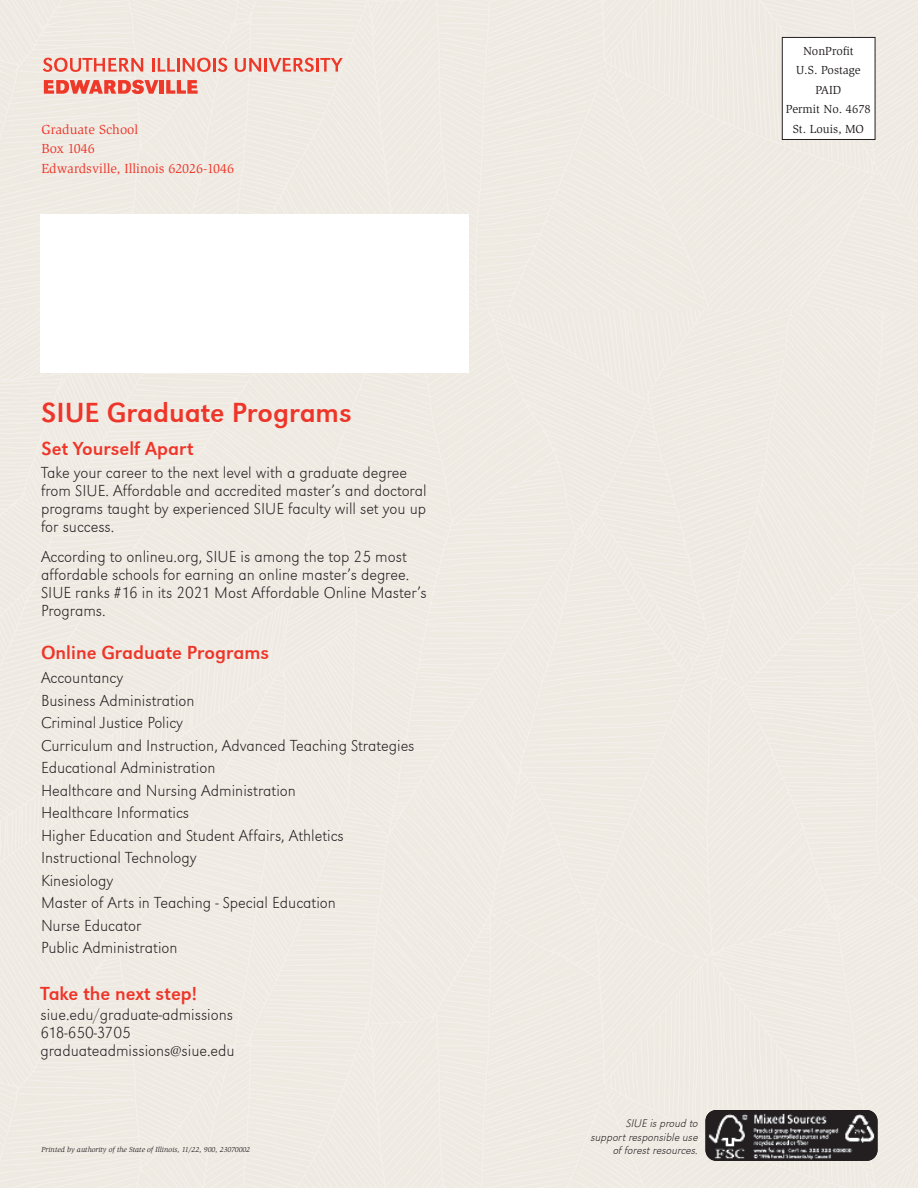
<style>
.page{position:relative;width:918px;height:1188px;background:#efeae2}
.page>*{position:absolute;margin:0;border:0;box-sizing:border-box;transform-origin:0 0}
.t1{font:28.5px "URW Grotesk T";color:#ee3529}
.t2{font:19.5px "URW Grotesk T";color:#ee3529}
.t3{font:16.5px/22.5px "URW Grotesk T Extr Ligh";color:#231f20}
.t4{font:13.5px/19.5px "Slimbach";color:#ee3529}
.t5{font:12px/19.5px "Slimbach";color:#231f20;text-align:center}
.t6{font:11.55px/13.5px "URW Grotesk T Extr Ligh Obli";color:#231f20;text-align:right}
.t7{font:italic 7.5px "Slimbach";color:#231f20}
</style>
<div class="page">
<div style="left:782px;top:37px;width:93px;height:102px;background:#fff"></div>
<div style="left:782px;top:37px;width:93px;height:103px;border:1px solid #231f20"></div>
<svg style="left:43px;top:58px;width:100px;height:14px"></svg>
<svg style="left:152px;top:58px;width:59px;height:14px"></svg>
<hr style="left:213px;top:58px;width:3px;height:14px;background:#ee3829">
<svg style="left:218px;top:58px;width:9px;height:14px"></svg>
<svg style="left:235px;top:58px;width:79px;height:14px"></svg>
<hr style="left:316px;top:58px;width:3px;height:14px;background:#ee3829">
<svg style="left:320px;top:58px;width:23px;height:14px"></svg>
<svg style="left:44px;top:80px;width:115px;height:14px;background:#ee796d"></svg>
<div style="left:159px;top:80px;width:5px;height:14px;background:#ee3829"></div>
<svg style="left:166px;top:80px;width:32px;height:14px"></svg>
<img style="left:706px;top:1110px;width:172px;height:51px">
<div style="left:40px;top:214px;width:429px;height:159px;background:#fff"></div>
<p class="t4" style="left:42px;top:119px;width:194px">Graduate School<br>Box 1046<br>Edwardsville, Illinois 62026-1046</p>
<p class="t5" style="left:786px;top:41px;width:86px">NonProfit<br>U.S. Postage<br>PAID<br>Permit No. 4678<br>St. Louis, MO</p>
<h1 class="t1" style="left:42px;top:397px;width:312px">SIUE Graduate Programs</h1>
<p class="t2" style="left:42px;top:437px;width:154px">Set Yourself Apart</p>
<p class="t3" style="left:41px;top:464px;width:387px;line-height:18px">Take your career to the next level with a graduate degree from SIUE. Affordable and accredited master’s and doctoral programs taught by experienced SIUE faculty will set you up for success.</p>
<p class="t3" style="left:41px;top:548px;width:387px;line-height:18px">According to onlineu.org, SIUE is among the top 25 most affordable schools for earning an online master’s degree.<br>SIUE ranks #16 in its 2021 Most Affordable Online Master’s Programs.</p>
<p class="t2" style="left:41px;top:641px;width:230px">Online Graduate Programs</p>
<p class="t3" style="left:41px;top:666px;width:375px">Accountancy<br>Business Administration<br>Criminal Justice Policy<br>Curriculum and Instruction, Advanced Teaching Strategies<br>Educational Administration<br>Healthcare and Nursing Administration<br>Healthcare Informatics<br>Higher Education and Student Affairs, Athletics<br>Instructional Technology<br>Kinesiology<br>Master of Arts in Teaching - Special Education<br>Nurse Educator<br>Public Administration</p>
<p class="t2" style="left:41px;top:982px;width:158px">Take the next step!</p>
<p class="t3" style="left:41px;top:1005px;width:196px;line-height:18px">siue.edu/graduate-admissions<br>618-650-3705 graduateadmissions@siue.edu</p>
<p class="t6" style="left:591px;top:1116px;width:109px">SIUE is proud to support responsible use</p>
<p class="t7" style="left:42px;top:1145px;width:210px">Printed by authority of the State of Illinois, 11/22, 900, 23070002</p>
<p class="t6" style="left:613px;top:1143px;width:87px">of forest resources.</p>
</div>
